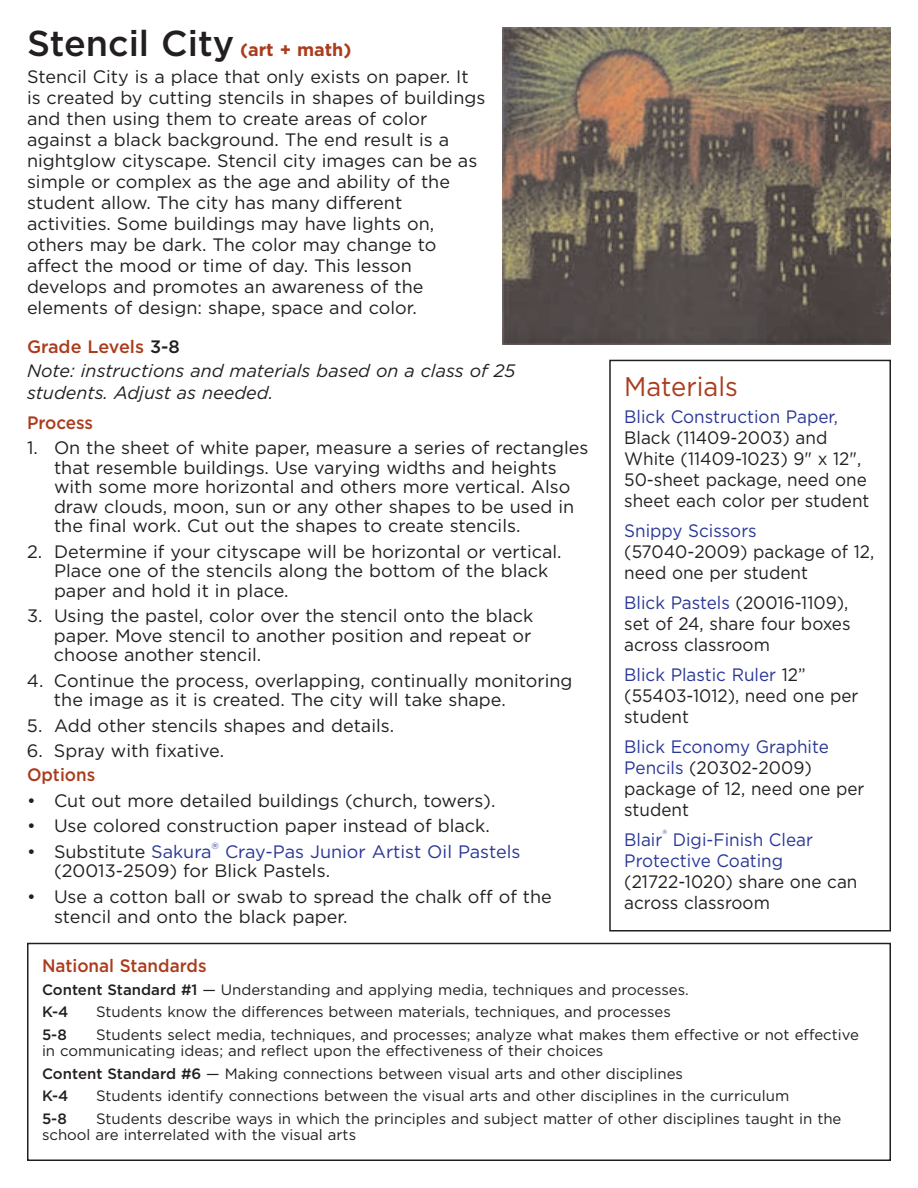
<style>
.page{position:relative;width:918px;height:1188px;background:#fff}
.page>*{position:absolute;margin:0;border:0;box-sizing:border-box;transform-origin:0 0}
.t1{font:500 36px "Gotham";color:#231f20}
.t2{font:27px "Gotham";color:#aa3c1d;scale:.95 1}
.t3{font:18px/21px "Gotham";color:#231f20}
.t4{font:18px/21px "Gotham";color:#231f20;scale:.95 1}
.t5{font:italic 18px/24px "Gotham";color:#231f20}
.t6{font:18px/21px "Gotham";color:#293795;scale:.95 1}
.t7{font:500 18px "Gotham";color:#aa3c1d;scale:.95 1}
.t8{font:18px "Gotham";color:#293795}
.t9{font:15px/22.5px "Gotham";color:#231f20}
.t10{font:500 15px "Gotham";color:#231f20}
.t11{font:9px "Gotham";color:#293795}
.t12{font:6px "Gotham";color:#293795;scale:.95 1}
.s1{font-weight:700;font-size:18px;color:#aa3c1d}
.s2{font-weight:500;font-style:normal;color:#aa3c1d}
.s3{font-weight:500;font-style:normal}
.s4{color:#293795}
.s5{font-weight:500}
</style>
<div class="page">
<div style="left:609px;top:360px;width:282px;height:572px;border:2px solid #231f20"></div>
<img style="left:502px;top:27px;width:389px;height:318px">
<div style="left:27px;top:943px;width:864px;height:218px;border:2px solid #231f20"></div>
<h1 class="t1" style="left:27px;top:22px;width:326px">Stencil City <span class="s1">(art + math)</span></h1>
<p class="t3" style="left:27px;top:66px;width:460px">Stencil City is a place that only exists on paper. It is created by cutting stencils in shapes of buildings and then using them to create areas of color against a black background. The end result is a nightglow cityscape. Stencil city images can be as simple or complex as the age and ability of the student allow. The city has many different activities. Some buildings may have lights on, others may be dark. The color may change to affect the mood or time of day. This lesson develops and promotes an awareness of the elements of design: shape, space and color.</p>
<p class="t5" style="left:27px;top:335px;width:490px"><span class="s2">Grade Levels</span> <span class="s3">3-8<br></span>Note: instructions and materials based on a class of 25</p>
<p class="t5" style="left:27px;top:380px;width:248px">students. Adjust as needed.</p>
<p class="t7" style="left:27px;top:412px;width:71px">Process</p>
<p class="t3" style="left:54px;top:438px;width:536px;line-height:19.5px;text-indent:-27px">1. On the sheet of white paper, measure a series of rectangles that resemble buildings. Use varying widths and heights with some more horizontal and others more vertical. Also draw clouds, moon, sun or any other shapes to be used in the final work. Cut out the shapes to create stencils.</p>
<p class="t3" style="left:54px;top:542px;width:509px;line-height:19.5px;text-indent:-27px">2. Determine if your cityscape will be horizontal or vertical.<br>Place one of the stencils along the bottom of the black paper and hold it in place.</p>
<p class="t3" style="left:54px;top:606px;width:481px;line-height:19.5px;text-align:justify;text-indent:-27px">3. Using the pastel, color over the stencil onto the black paper. Move stencil to another position and repeat or choose another stencil.</p>
<p class="t3" style="left:54px;top:671px;width:520px;line-height:19.5px;text-indent:-27px">4. Continue the process, overlapping, continually monitoring the image as it is created. The city will take shape.</p>
<p class="t3" style="left:27px;top:715px;width:369px">5. Add other stencils shapes and details.</p>
<p class="t3" style="left:27px;top:741px;width:199px">6. Spray with fixative.</p>
<p class="t7" style="left:27px;top:765px;width:73px">Options</p>
<p class="t3" style="left:27px;top:790px;width:470px">• Cut out more detailed buildings (church, towers).</p>
<p class="t3" style="left:27px;top:816px;width:464px">• Use colored construction paper instead of black.</p>
<p class="t3" style="left:27px;top:841px;width:186px">• Substitute <span class="s4">Sakura</span></p>
<p class="t11" style="left:212px;top:841px;width:9px">®</p>
<p class="t8" style="left:225px;top:841px;width:297px">Cray-Pas Junior Artist Oil Pastels</p>
<p class="t3" style="left:54px;top:861px;width:278px">(20013-2509) for Blick Pastels.</p>
<p class="t3" style="left:54px;top:887px;width:499px;line-height:19.5px;text-indent:-27px">• Use a cotton ball or swab to spread the chalk off of the stencil and onto the black paper.</p>
<h2 class="t2" style="left:624px;top:371px;width:121px">Materials</h2>
<p class="t6" style="left:624px;top:407px;width:227px">Blick Construction Paper,</p>
<p class="t4" style="left:624px;top:428px;width:260px">Black (11409-2003) and<br>White (11409-1023) 9" x 12",<br>50-sheet package, need one sheet each color per student</p>
<p class="t6" style="left:624px;top:521px;width:141px">Snippy Scissors</p>
<p class="t4" style="left:624px;top:542px;width:265px">(57040-2009) package of 12, need one per student</p>
<p class="t4" style="left:624px;top:593px;width:240px"><span class="s4">Blick Pastels</span> (20016-1109), set of 24, share four boxes across classroom</p>
<p class="t4" style="left:624px;top:665px;width:248px"><span class="s4">Blick Plastic Ruler</span> 12” (55403-1012), need one per student</p>
<p class="t4" style="left:624px;top:736px;width:254px"><span class="s4">Blick Economy Graphite<br>Pencils</span> (20302-2009) package of 12, need one per student</p>
<p class="t6" style="left:624px;top:829px;width:42px">Blair</p>
<p class="t12" style="left:662px;top:829px;width:6px">®</p>
<p class="t6" style="left:624px;top:829px;width:200px;text-indent:49px">Digi-Finish Clear<br>Protective Coating</p>
<p class="t4" style="left:624px;top:871px;width:247px">(21722-1020) share one can across classroom</p>
<p class="t7" style="left:42px;top:955px;width:175px">National Standards</p>
<p class="t9" style="left:42px;top:978px;width:648px"><span class="s5">Content Standard #1</span> — Understanding and applying media, techniques and processes.<br><span class="s5">K-4</span></p>
<p class="t9" style="left:96px;top:1001px;width:576px">Students know the differences between materials, techniques, and processes</p>
<p class="t9" style="left:42px;top:1026px;width:819px;line-height:16.5px;text-indent:54px">Students select media, techniques, and processes; analyze what makes them effective or not effective in communicating ideas; and reflect upon the effectiveness of their choices</p>
<p class="t9" style="left:42px;top:1062px;width:643px"><span class="s5">Content Standard #6</span> — Making connections between visual arts and other disciplines<br><span class="s5">K-4</span></p>
<p class="t10" style="left:42px;top:1026px;width:26px">5-8</p>
<p class="t9" style="left:96px;top:1085px;width:695px">Students identify connections between the visual arts and other disciplines in the curriculum</p>
<p class="t9" style="left:42px;top:1111px;width:801px;line-height:16.5px;text-indent:54px">Students describe ways in which the principles and subject matter of other disciplines taught in the school are interrelated with the visual arts</p>
<p class="t10" style="left:42px;top:1110px;width:26px">5-8</p>
</div>
